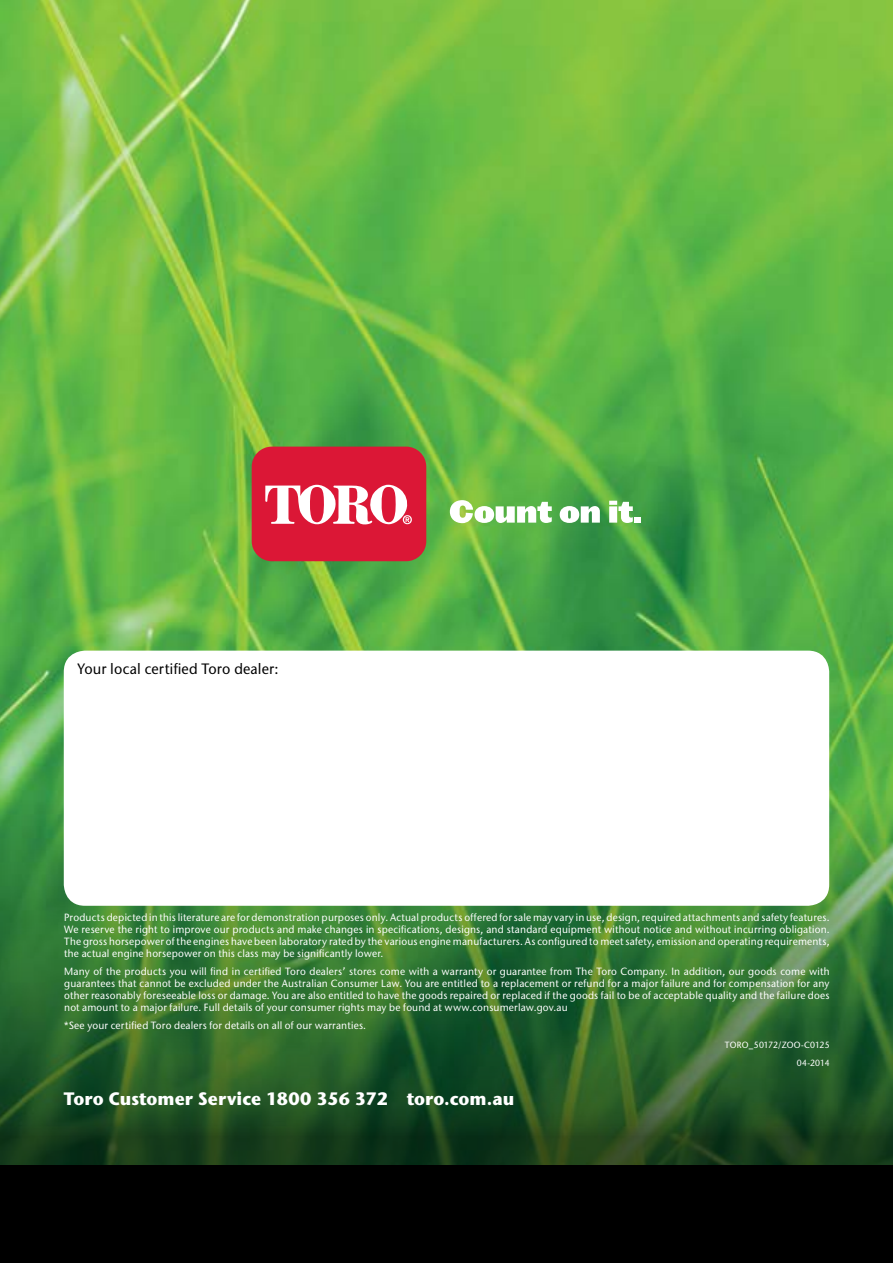
<style>
.page{position:relative;width:893px;height:1263px;background:#fff}
.page>*{position:absolute;margin:0;border:0;box-sizing:border-box;transform-origin:0 0}
.t1{font:700 18px "Stone Sans ITC Std";color:#fff;scale:.95 1}
.t2{font:500 15px "Stone Sans ITC Std";letter-spacing:.01em;color:#000;scale:.95 1}
.t3{font:500 10.5px/12px "Stone Sans ITC Std";letter-spacing:.015em;color:#fff;text-align:justify;scale:.95 1}
.t4{font:500 9px/18.5px "Stone Sans ITC Std";letter-spacing:.01em;color:#fff;text-align:right;scale:.95 1}
</style>
<div class="page">
<img style="left:0;top:0;width:893px;height:712px">
<svg style="left:0;top:712px;width:893px;height:453px;background:#306a30"></svg>
<div style="left:0;top:1165px;width:893px;height:98px;background:#000"></div>
<div style="left:64px;top:651px;width:765px;height:255px;background:#fff;border-radius:21px"></div>
<svg style="left:450px;top:500px;width:102px;height:23px"></svg>
<svg style="left:560px;top:506px;width:40px;height:17px"></svg>
<svg style="left:609px;top:501px;width:32px;height:22px"></svg>
<div style="left:252px;top:447px;width:174px;height:114px;background:#db1736;border-radius:20px"></div>
<svg style="left:265px;top:485px;width:147px;height:40px"></svg>
<h2 class="t2" style="left:77px;top:660px;width:213px">Your local certified Toro dealer:</h2>
<p class="t3" style="left:64px;top:911px;width:807px">Products depicted in this literature are for demonstration purposes only. Actual products offered for sale may vary in use, design, required attachments and safety features.<br>We reserve the right to improve our products and make changes in specifications, designs, and standard equipment without notice and without incurring obligation.<br>The gross horsepower of the engines have been laboratory rated by the various engine manufacturers. As configured to meet safety, emission and operating requirements, the actual engine horsepower on this class may be significantly lower.</p>
<p class="t3" style="left:64px;top:965px;width:807px">Many of the products you will find in certified Toro dealers’ stores come with a warranty or guarantee from The Toro Company. In addition, our goods come with guarantees that cannot be excluded under the Australian Consumer Law. You are entitled to a replacement or refund for a major failure and for compensation for any other reasonably foreseeable loss or damage. You are also entitled to have the goods repaired or replaced if the goods fail to be of acceptable quality and the failure does not amount to a major failure. Full details of your consumer rights may be found at www.consumerlaw.gov.au</p>
<p class="t3" style="left:64px;top:1019px;width:319px">*See your certified Toro dealers for details on all of our warranties.</p>
<p class="t4" style="left:725px;top:1035px;width:112px">TORO_50172/ZOO-C0125<br>04-2014</p>
<h1 class="t1" style="left:64px;top:1087px;width:476px">Toro Customer Service 1800 356 372 toro.com.au</h1>
</div>
